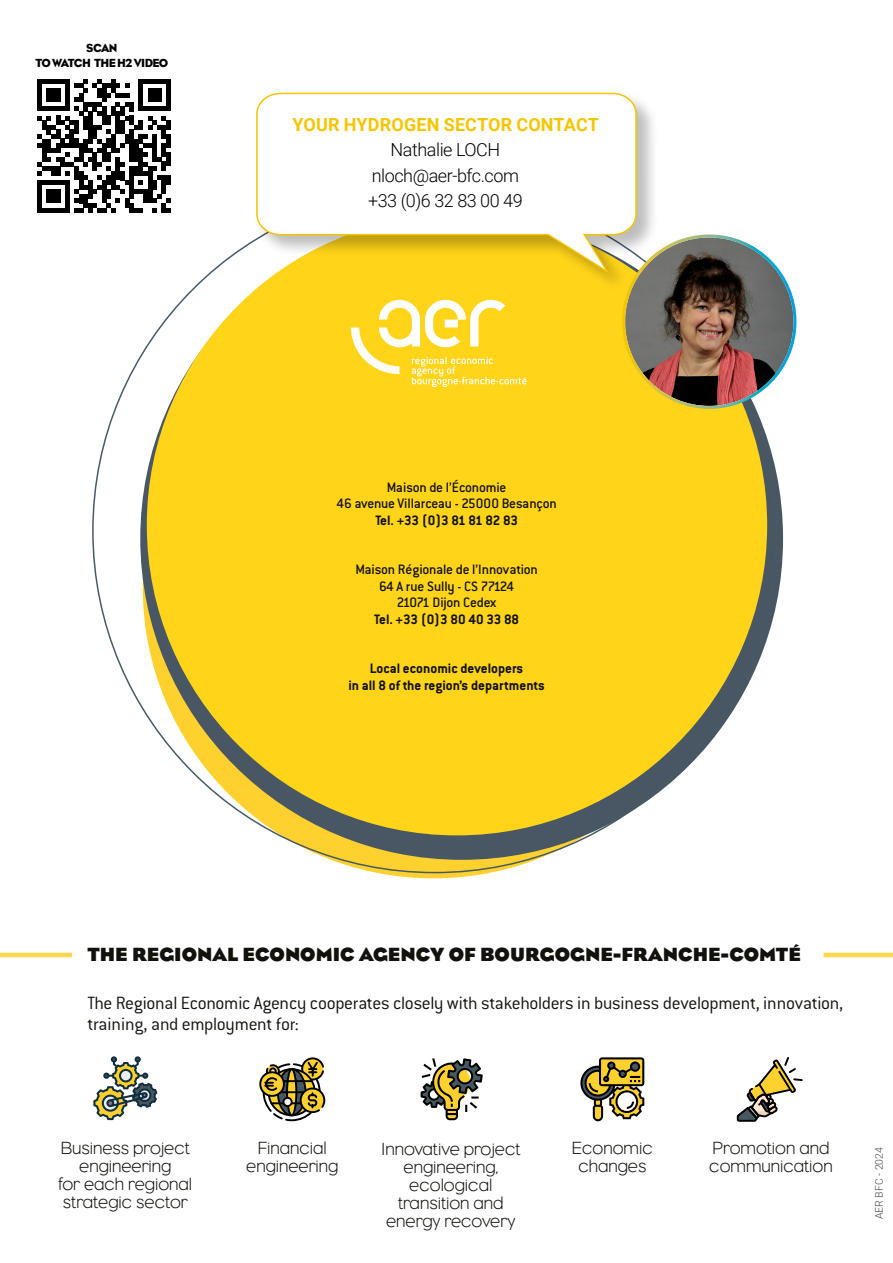
<style>
.page{position:relative;width:893px;height:1263px;background:#fff}
.page>*{position:absolute;margin:0;border:0;box-sizing:border-box;transform-origin:0 0}
.t1{font:300 19.5px/21px "Conduit ITC Std";letter-spacing:-.015em;color:#12110c}
.t2{font:700 19.5px "Eagle";color:#12110c}
.Titre_de_section_de_page_-_Bleu_gras{font:300 18px/18px "Eagle";color:#13110c;text-align:center}
.t3{font:300 18px "Roboto";letter-spacing:-.025em;color:#000}
.t4{font:700 18px "Roboto";letter-spacing:.01em;color:#f5c500}
.t5{font:500 15px "Conduit ITC Std";letter-spacing:-.015em;color:#12110c}
.t6{font:700 15px/16.5px "Conduit ITC Std";color:#12110c;text-align:center}
.t7{font:700 15px "Conduit ITC Std";letter-spacing:-.025em;color:#12110c}
.t8{font:12px/15px "Eagle";letter-spacing:-.05em;color:#000;text-align:center}
.t9{font:500 11.1px "Conduit ITC Std";color:#fff;scale:1.04 1}
.URL_de_la_société{font:300 10.5px "Roboto";color:#474746}
</style>
<div class="page">
<svg style="left:37px;top:79px;width:134px;height:133px"></svg>
<div style="left:143px;top:297px;width:581px;height:581px;background:#ffd12e;border-radius:50%"></div>
<div style="left:140px;top:217px;width:643px;height:643px;background:#495764;border-radius:50%"></div>
<div style="left:147px;top:215px;width:620px;height:620px;background:#ffd419;border-radius:50%"></div>
<hr style="left:0;top:953px;width:72px;height:4px;background:#fdd64b">
<hr style="left:824px;top:953px;width:69px;height:4px;background:#fdd64b">
<svg style="left:351px;top:300px;width:175px;height:87px"></svg>
<div style="left:259px;top:1071px;width:26px;height:26px;border:2px solid #000;border-radius:50%"></div>
<svg style="left:260px;top:1057px;width:65px;height:65px"></svg>
<svg style="left:580px;top:1057px;width:64px;height:64px"></svg>
<svg style="left:421px;top:1058px;width:62px;height:62px"></svg>
<svg style="left:93px;top:1056px;width:64px;height:64px"></svg>
<svg style="left:737px;top:1057px;width:66px;height:65px"></svg>
<div style="left:255px;top:91px;width:404px;height:202px;background:#000;opacity:.26"></div>
<svg style="left:255px;top:92px;width:382px;height:184px"></svg>
<img style="left:625px;top:237px;width:168px;height:169px;border-radius:83px">
<p class="t8" style="left:35px;top:40px;width:135px">SCAN<br>TO WATCH THE H2 VIDEO</p>
<p class="t4" style="left:293px;top:112px;width:308px">YOUR HYDROGEN SECTOR CONTACT</p>
<p class="t3" style="left:391px;top:137px;width:111px">Nathalie LOCH</p>
<p class="t3" style="left:372px;top:163px;width:149px">nloch@aer-bfc.com</p>
<p class="t3" style="left:368px;top:188px;width:156px">+33 (0)6 32 83 00 49</p>
<p class="t9" style="left:438px;top:363px;width:7px">y</p>
<p class="t5" style="left:387px;top:478px;width:121px">Maison de l’Économie</p>
<p class="t5" style="left:336px;top:494px;width:222px">46 avenue Villarceau - 25000 Besançon</p>
<p class="t7" style="left:375px;top:511px;width:144px">Tel. +33 (0)3 81 81 82 83</p>
<p class="t5" style="left:355px;top:560px;width:184px">Maison Régionale de l’Innovation</p>
<p class="t5" style="left:379px;top:577px;width:136px">64 A rue Sully - CS 77124</p>
<p class="t5" style="left:397px;top:593px;width:101px">21071 Dijon Cedex</p>
<p class="t6" style="left:374px;top:610px;width:146px">Tel. +33 (0)3 80 40 33 88</p>
<p class="t6" style="left:348px;top:660px;width:198px">Local economic developers<br>in all 8 of the region’s departments</p>
<p class="t2" style="left:87px;top:943px;width:715px">THE REGIONAL ECONOMIC AGENCY OF BOURGOGNE-FRANCHE-COMTÉ</p>
<p class="t1" style="left:87px;top:992px;width:757px">The Regional Economic Agency cooperates closely with stakeholders in business development, innovation, training, and employment for:</p>
<p class="Titre_de_section_de_page_-_Bleu_gras" style="left:58px;top:1139px;width:135px">Business project engineering<br>for each regional strategic sector</p>
<p class="Titre_de_section_de_page_-_Bleu_gras" style="left:246px;top:1139px;width:94px">Financial engineering</p>
<p class="Titre_de_section_de_page_-_Bleu_gras" style="left:572px;top:1139px;width:82px">Economic changes</p>
<p class="Titre_de_section_de_page_-_Bleu_gras" style="left:709px;top:1139px;width:125px;text-align:left">Promotion and communication</p>
<p class="Titre_de_section_de_page_-_Bleu_gras" style="left:381px;top:1140px;width:141px">Innovative project engineering, ecological transition and energy recovery</p>
<p class="URL_de_la_société" style="left:872px;top:1219px;width:74px;rotate:-90deg">AER BFC - 2024</p>
</div>
